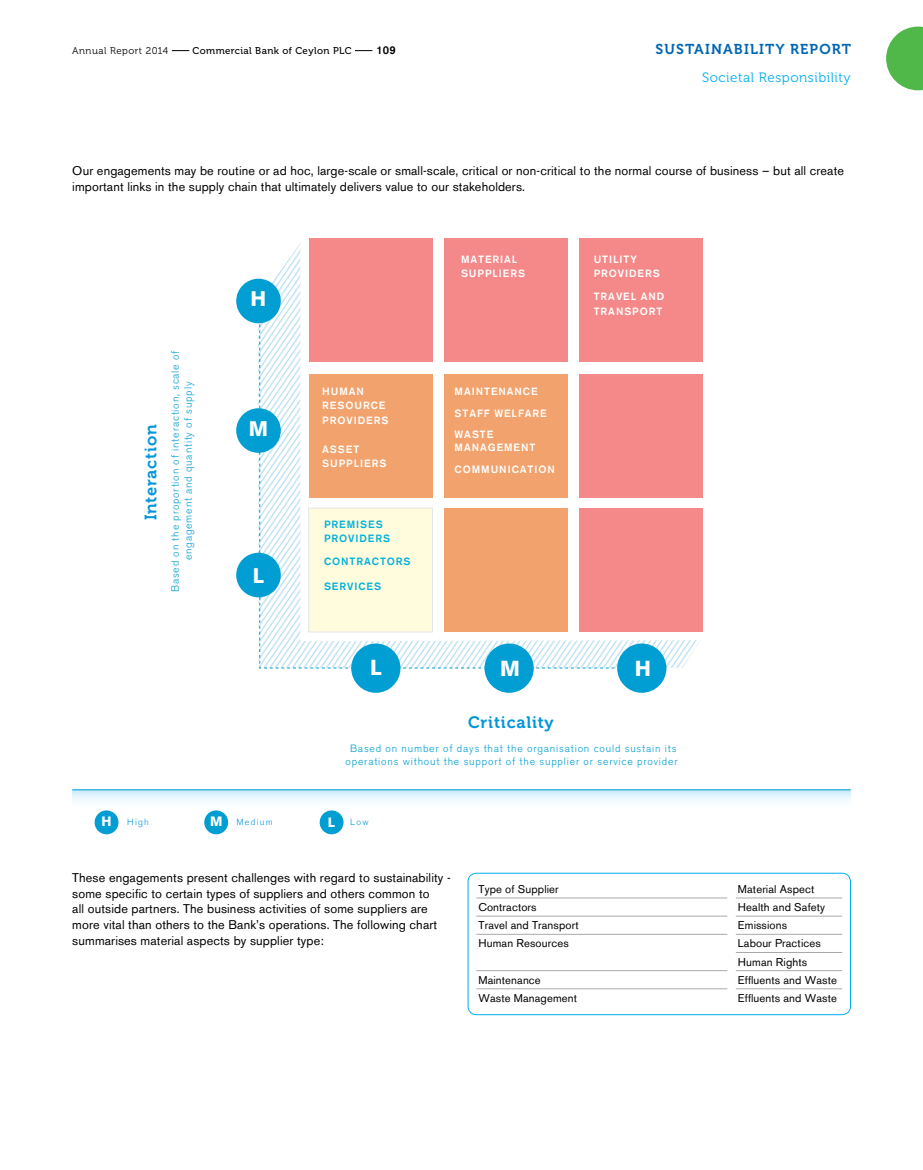
<style>
.page{position:relative;width:923px;height:1170px;background:#fff}
.page>*{position:absolute;margin:0;border:0;box-sizing:border-box;transform-origin:0 0}
.t1{font:700 21.6px "Akzidenz Grotesk BE";color:#fff}
.t2{font:700 21px "Akzidenz Grotesk BE";color:#fff}
.t3{font:16.5px "Museo 700";color:#0095da}
.t4{font:14.25px "Museo 700";letter-spacing:.08em;color:#0066b3}
.t5{font:13.5px "Museo 300";letter-spacing:.04em;color:#00aeef}
.t6{font:12.6px/15.8px "Akzidenz Grotesk BE";letter-spacing:.01em;color:#000}
.t7{font:11.25px/18.1px "Akzidenz Grotesk BE";letter-spacing:.01em;color:#000}
.t8{font:500 11.25px "Akzidenz Grotesk BE";color:#000}
.t9{font:300 10.5px/13px "Akzidenz Grotesk Std";letter-spacing:.075em;color:#009ed2;text-align:center}
.t10{font:500 10.5px/14.4px "Akzidenz Grotesk BE";letter-spacing:.09em;color:#fff}
.t11{font:500 10.5px/14.4px "Akzidenz Grotesk BE";letter-spacing:.09em;color:#00b1dc}
.t12{font:9.75px "Museo 500";letter-spacing:.04em;color:#000}
.t13{font:9.75px "Museo 300";letter-spacing:.05em;color:#000}
.t14{font:300 9px "Akzidenz Grotesk BE";letter-spacing:.14em;color:#0095da}
.s1{font-weight:700;font-size:13.5px;color:#fff}
</style>
<div class="page">
<svg style="left:172px;top:50px;width:17px;height:1px"></svg>
<svg style="left:355px;top:50px;width:17px;height:1px"></svg>
<svg style="left:886px;top:27px;width:37px;height:63px"></svg>
<svg style="left:258px;top:243px;width:443px;height:425px"></svg>
<svg style="left:259px;top:302px;width:389px;height:366px"></svg>
<div style="left:309px;top:238px;width:123px;height:124px;background:#f5898a"></div>
<div style="left:309px;top:374px;width:123px;height:123px;background:#f2a36d"></div>
<div style="left:308px;top:507px;width:125px;height:125px;background:#fffcdd;border:1px solid #e4e5e6"></div>
<div style="left:443px;top:238px;width:124px;height:124px;background:#f5898a"></div>
<div style="left:443px;top:374px;width:124px;height:123px;background:#f2a36d"></div>
<div style="left:443px;top:508px;width:124px;height:124px;background:#f2a36d"></div>
<div style="left:578px;top:238px;width:124px;height:124px;background:#f5898a"></div>
<div style="left:578px;top:374px;width:124px;height:123px;background:#f5898a"></div>
<div style="left:578px;top:508px;width:124px;height:124px;background:#f5898a"></div>
<div style="left:236px;top:408px;width:45px;height:45px;background:#009ed2;border-radius:50%"></div>
<div style="left:236px;top:552px;width:45px;height:45px;background:#009ed2;border-radius:50%"></div>
<div style="left:351px;top:643px;width:49px;height:49px;background:#009ed2;border-radius:50%"></div>
<div style="left:484px;top:643px;width:50px;height:49px;background:#009ed2;border-radius:50%"></div>
<div style="left:617px;top:643px;width:49px;height:49px;background:#009ed2;border-radius:50%"></div>
<div style="left:236px;top:279px;width:45px;height:44px;background:#009ed2;border-radius:50%"></div>
<div style="left:72px;top:789px;width:778px;height:22px;background:linear-gradient(to bottom,#d0eefc,#fff)"></div>
<hr style="left:72px;top:789px;width:778px;height:1px;background:#009ed2">
<div style="left:95px;top:810px;width:23px;height:24px;background:#009ed2;border-radius:50%"></div>
<div style="left:204px;top:810px;width:24px;height:24px;background:#009ed2;border-radius:50%"></div>
<div style="left:320px;top:810px;width:23px;height:24px;background:#009ed2;border-radius:50%"></div>
<hr style="left:476px;top:897px;width:251px;height:1px;background:#a7a9ac">
<hr style="left:736px;top:897px;width:106px;height:1px;background:#a7a9ac">
<hr style="left:476px;top:915px;width:251px;height:1px;background:#a7a9ac">
<hr style="left:476px;top:933px;width:251px;height:1px;background:#a7a9ac">
<hr style="left:736px;top:933px;width:106px;height:1px;background:#a7a9ac">
<hr style="left:476px;top:970px;width:251px;height:1px;background:#a7a9ac">
<hr style="left:736px;top:970px;width:106px;height:1px;background:#a7a9ac">
<hr style="left:476px;top:988px;width:251px;height:1px;background:#a7a9ac">
<hr style="left:736px;top:915px;width:106px;height:1px;background:#a7a9ac">
<hr style="left:736px;top:988px;width:106px;height:1px;background:#a7a9ac">
<hr style="left:736px;top:952px;width:106px;height:1px;background:#a7a9ac">
<div style="left:468px;top:873px;width:382px;height:141px;border:1px solid #00aeef;border-radius:9px"></div>
<p class="t13" style="left:72px;top:45px;width:98px">Annual Report 2014</p>
<p class="t12" style="left:192px;top:45px;width:160px">Commercial Bank of Ceylon PLC</p>
<p class="t8" style="left:376px;top:43px;width:21px">109</p>
<p class="t4" style="left:655px;top:42px;width:197px">SUSTAINABILITY REPORT</p>
<p class="t5" style="left:702px;top:70px;width:150px">Societal Responsibility</p>
<p class="t6" style="left:72px;top:162px;width:773px">Our engagements may be routine or ad hoc, large-scale or small-scale, critical or non-critical to the normal course of business – but all create important links in the supply chain that ultimately delivers value to our stakeholders.</p>
<h3 class="t3" style="left:142px;top:520px;width:98px;rotate:-90deg">INTERACTION</h3>
<p class="t9" style="left:169px;top:592px;width:243px;rotate:-90deg">Based on the proportion of interaction, scale of engagement and quantity of supply</p>
<h2 class="t2" style="left:251px;top:287px;width:17px">H</h2>
<h2 class="t2" style="left:249px;top:417px;width:21px">M</h2>
<h2 class="t2" style="left:253px;top:563px;width:13px">L</h2>
<p class="t10" style="left:322px;top:384px;width:18px">HUMA</p>
<p class="t10" style="left:357px;top:384px;width:9px">N</p>
<p class="t10" style="left:322px;top:398px;width:9px">RESOU</p>
<p class="t10" style="left:322px;top:398px;width:66px;text-indent:41px">RCE<br>PROVIDERS</p>
<p class="t10" style="left:322px;top:441px;width:16px">ASSET<br>SUPPL</p>
<p class="t10" style="left:360px;top:456px;width:26px">IERS</p>
<p class="t11" style="left:324px;top:516px;width:66px">PREM ISES<br>PROVIDERS</p>
<p class="t11" style="left:324px;top:554px;width:49px">CONTRACTO</p>
<p class="t11" style="left:396px;top:554px;width:15px">RS</p>
<p class="t11" style="left:324px;top:578px;width:43px">SERVICES</p>
<p class="t10" style="left:461px;top:252px;width:18px">MATE</p>
<p class="t10" style="left:492px;top:252px;width:20px">RIAL</p>
<p class="t10" style="left:461px;top:266px;width:16px">SUPPL</p>
<p class="t10" style="left:499px;top:266px;width:26px">IERS</p>
<p class="t10" style="left:454px;top:380px;width:93px;line-height:21.6px">MAINTENANCE<br>STAFF WELFARE<br>WASTE</p>
<p class="t10" style="left:454px;top:440px;width:51px">MANAGEME</p>
<p class="t10" style="left:521px;top:440px;width:13px">NT</p>
<p class="t10" style="left:454px;top:462px;width:18px">COMMU</p>
<p class="t10" style="left:499px;top:462px;width:21px">NICAT</p>
<p class="t10" style="left:534px;top:462px;width:22px">ION</p>
<p class="t10" style="left:594px;top:252px;width:66px">UTILITY<br>PROVIDERS</p>
<p class="t10" style="left:594px;top:289px;width:72px">TRAVEL AND<br>TRANSPO</p>
<p class="t10" style="left:649px;top:304px;width:13px">RT</p>
<h1 class="t1" style="left:370px;top:655px;width:13px">L</h1>
<h1 class="t1" style="left:500px;top:656px;width:21px">M</h1>
<h1 class="t1" style="left:635px;top:656px;width:18px">H</h1>
<h3 class="t3" style="left:468px;top:713px;width:87px">CRITICALITY</h3>
<p class="t9" style="left:345px;top:742px;width:334px">Based on number of days that the organisation could sustain its operations without the support of the supplier or service provider</p>
<p class="t14" style="left:101px;top:816px;width:49px"><span class="s1">H</span> High</p>
<p class="t14" style="left:210px;top:816px;width:64px"><span class="s1">M</span> Medium</p>
<p class="t14" style="left:328px;top:816px;width:42px"><span class="s1">L</span> Low</p>
<p class="t6" style="left:72px;top:869px;width:380px">These engagements present challenges with regard to sustainability - some specific to certain types of suppliers and others common to<br>all outside partners. The business activities of some suppliers are more vital than others to the Bank’s operations. The following chart summarises material aspects by supplier type:</p>
<p class="t7" style="left:478px;top:879px;width:82px">Type of Supplier</p>
<p class="t7" style="left:738px;top:879px;width:78px">Material Aspect</p>
<p class="t7" style="left:478px;top:898px;width:60px">Contractors</p>
<p class="t7" style="left:738px;top:898px;width:89px">Health and Safety</p>
<p class="t7" style="left:478px;top:916px;width:102px">Travel and Transport</p>
<p class="t7" style="left:738px;top:916px;width:51px">Emissions</p>
<p class="t7" style="left:478px;top:934px;width:92px">Human Resources</p>
<p class="t7" style="left:738px;top:934px;width:84px">Labour Practices<br>Human Rights</p>
<p class="t7" style="left:478px;top:970px;width:64px">Maintenance</p>
<p class="t7" style="left:738px;top:970px;width:100px">Effluents and Waste</p>
<p class="t7" style="left:478px;top:988px;width:100px">Waste Management</p>
<p class="t7" style="left:738px;top:988px;width:100px">Effluents and Waste</p>
</div>
